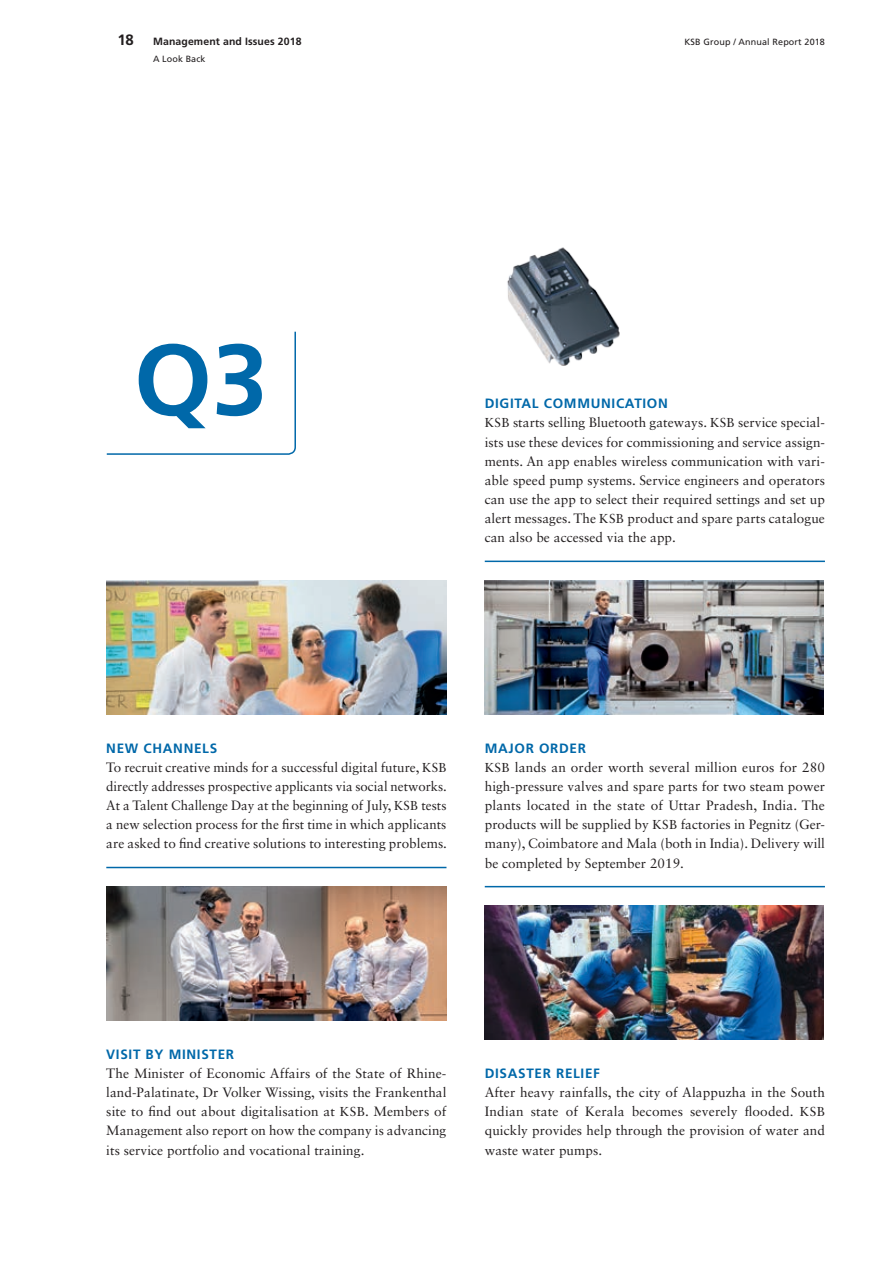
<style>
.page{position:relative;width:893px;height:1263px;background:#fff}
.page>*{position:absolute;margin:0;border:0;box-sizing:border-box;transform-origin:0 0}
.t1{font:700 100.5px "Frutiger LT Pro";color:#0068a9}
.t2{font:700 15px "Frutiger LT Pro";color:#231f20}
.t3{font:13.5px/19.2px "Sabon LT Std";letter-spacing:.005em;color:#231f20;text-align:justify}
.t4{font:700 13.5px "Frutiger LT Pro";letter-spacing:.05em;color:#0068a9}
.t5{font:700 10.5px "Frutiger LT Pro";letter-spacing:.01em;color:#231f20}
.t6{font:9px "Frutiger LT Pro";letter-spacing:.015em;color:#231f20}
.s1{font-size:12.9px}
</style>
<div class="page">
<hr style="left:106px;top:867px;width:340px;height:1px;background:#0068a9">
<img style="left:106px;top:580px;width:340px;height:134px">
<img style="left:106px;top:887px;width:340px;height:133px">
<hr style="left:485px;top:561px;width:340px;height:1px;background:#0068a9">
<hr style="left:485px;top:886px;width:340px;height:1px;background:#0068a9">
<img style="left:507px;top:247px;width:113px;height:119px">
<img style="left:485px;top:580px;width:339px;height:134px">
<img style="left:485px;top:906px;width:339px;height:134px">
<svg style="left:106px;top:331px;width:190px;height:124px"></svg>
<p class="t2" style="left:117px;top:31px;width:18px">18</p>
<p class="t6" style="left:684px;top:36px;width:142px">KSB Group / Annual Report 2018</p>
<p class="t5" style="left:153px;top:35px;width:150px">Management and Issues 2018</p>
<p class="t6" style="left:153px;top:54px;width:54px">A Look Back</p>
<h1 class="t1" style="left:134px;top:321px;width:136px">Q3</h1>
<p class="t4" style="left:485px;top:396px;width:185px">DIGITAL COMMUNICATION</p>
<p class="t3" style="left:485px;top:413px;width:342px"><span class="s1">KSB</span> starts selling Bluetooth gateways. <span class="s1">KSB</span> service special&shy;ists use these devices for commissioning and service assign&shy;ments. An app enables wireless communication with vari&shy;able speed pump systems. Service engineers and operators can use the app to select their required settings and set up alert messages. The <span class="s1">KSB</span> product and spare parts catalogue can also be accessed via the app.</p>
<p class="t4" style="left:106px;top:740px;width:112px">NEW CHANNELS</p>
<p class="t3" style="left:106px;top:757px;width:342px">To recruit creative minds for a successful digital future, <span class="s1">KSB </span>directly addresses prospective applicants via social networks.<br>At a Talent Challenge Day at the beginning of July, <span class="s1">KSB</span> tests a new selection process for the first time in which applicants are asked to find creative solutions to interesting problems.</p>
<p class="t4" style="left:485px;top:740px;width:103px">MAJOR ORDER</p>
<p class="t3" style="left:485px;top:757px;width:342px"><span class="s1">KSB</span> lands an order worth several million euros for 280 high-pressure valves and spare parts for two steam power plants located in the state of Uttar Pradesh, India. The products will be supplied by <span class="s1">KSB</span> factories in Pegnitz (Ger&shy;many), Coimbatore and Mala (both in India). Delivery will be completed by September 2019.</p>
<p class="t4" style="left:106px;top:1046px;width:129px">VISIT BY MINISTER</p>
<p class="t3" style="left:106px;top:1063px;width:342px">The Minister of Economic Affairs of the State of Rhine&shy;land-Palatinate, Dr Volker Wissing, visits the Frankenthal site to find out about digitalisation at <span class="s1">KSB</span>. Members of Management also report on how the company is advancing its service portfolio and vocational training.</p>
<p class="t4" style="left:485px;top:1065px;width:117px">DISASTER RELIEF</p>
<p class="t3" style="left:485px;top:1083px;width:342px">After heavy rainfalls, the city of Alappuzha in the South Indian state of Kerala becomes severely flooded. <span class="s1">KSB </span>quickly provides help through the provision of water and waste water pumps.</p>
</div>
